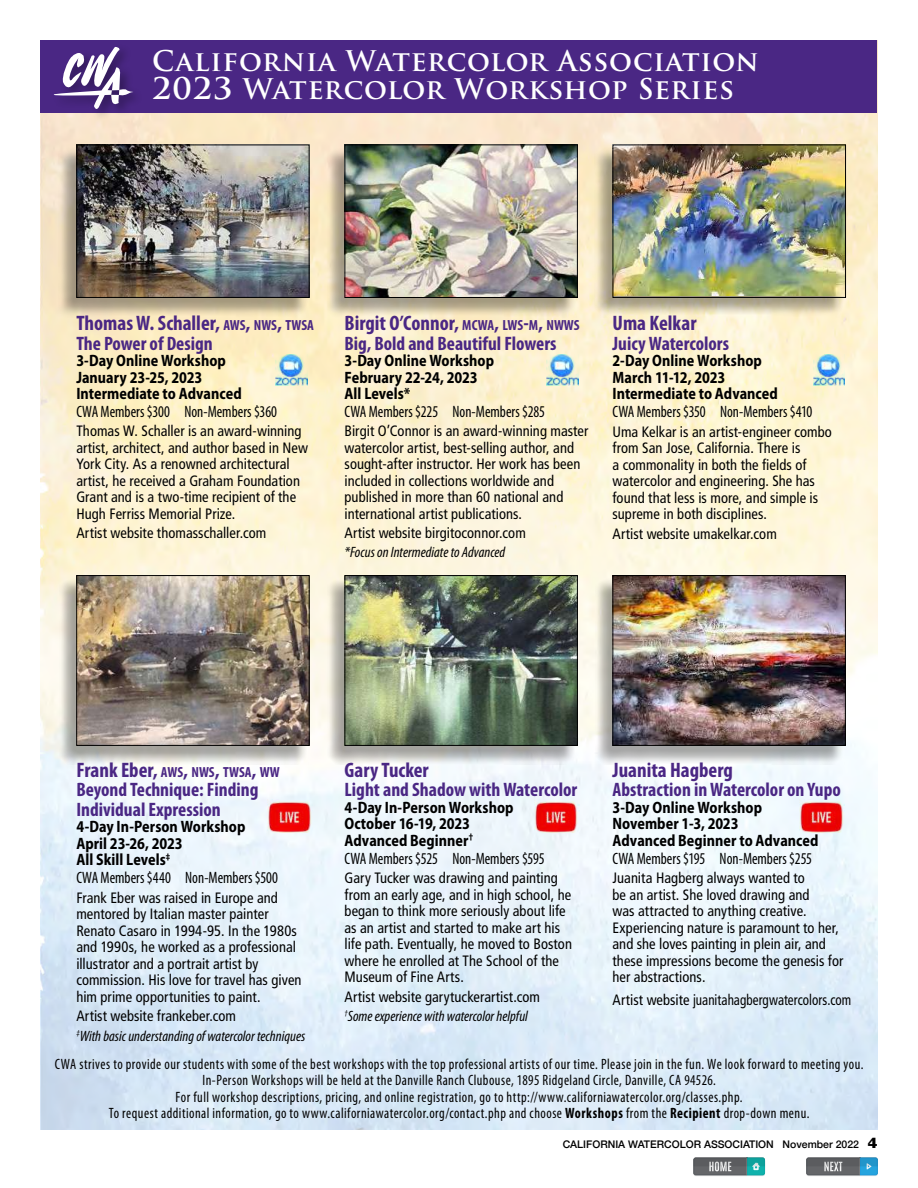
<style>
.page{position:relative;width:918px;height:1188px;background:#fff}
.page>*{position:absolute;margin:0;border:0;box-sizing:border-box;transform-origin:0 0}
.t1{font:700 27.75px/28.5px "Trajan Pro";letter-spacing:.025em;color:#fff}
.t2{font:700 condensed 21px "Myriad Pro";color:#4a2784}
.t3{font:700 condensed 19.5px/19.5px "Myriad Pro";color:#4a2784}
.t4{font:700 semi-condensed 16.5px/16.5px "Myriad Pro";color:#000;scale:.92 1}
.t5{font:condensed 16.5px "Myriad Pro";color:#000;scale:.92 1}
.t6{font:condensed 15px/16.5px "Frutiger";letter-spacing:.005em;color:#000}
.t7{font:condensed 15px/16.5px "Myriad Pro";letter-spacing:.035em;color:#000;text-align:center;scale:.94 1}
.t8{font:italic condensed 15px "Myriad Pro";color:#000}
.t9{font:700 condensed 14.7px "Myriad Pro";color:#4a2784}
.t10{font:500 10.5px "Helvetica Neue";color:#000}
.s1{font-size:33.9px}
.s2{font-size:14.7px}
.s3{font-style:inherit}
.s4{font-size:21px}
.s5{font-weight:700}
.s6{font-family:"Humanist 521 BT";font-weight:800;font-size:15px}
</style>
<div class="page">
<svg style="left:693px;top:1157px;width:72px;height:19px"></svg>
<svg style="left:806px;top:1157px;width:72px;height:19px"></svg>
<img style="left:40px;top:113px;width:838px;height:1017px">
<div style="left:40px;top:40px;width:838px;height:73px;background:#4a2784"></div>
<div style="left:52px;top:44px;width:93px;height:78px;background:#000;opacity:.35"></div>
<svg style="left:54px;top:47px;width:81px;height:65px"></svg>
<div style="left:58px;top:147px;width:250px;height:170px;background:#000;opacity:.35"></div>
<img style="left:78px;top:147px;width:230px;height:149px">
<div style="left:76px;top:145px;width:234px;height:153px;border:1px solid #000"></div>
<div style="left:327px;top:148px;width:250px;height:169px;background:#000;opacity:.35"></div>
<img style="left:347px;top:147px;width:229px;height:149px">
<div style="left:345px;top:145px;width:233px;height:153px;border:1px solid #000"></div>
<div style="left:59px;top:579px;width:249px;height:186px;background:#000;opacity:.35"></div>
<img style="left:78px;top:577px;width:230px;height:167px">
<div style="left:76px;top:575px;width:234px;height:171px;border:1px solid #000"></div>
<div style="left:327px;top:579px;width:250px;height:186px;background:#000;opacity:.35"></div>
<img style="left:347px;top:577px;width:229px;height:167px">
<div style="left:345px;top:575px;width:233px;height:171px;border:1px solid #000"></div>
<div style="left:595px;top:579px;width:250px;height:186px;background:#000;opacity:.35"></div>
<img style="left:615px;top:577px;width:229px;height:167px">
<div style="left:613px;top:575px;width:233px;height:171px;border:1px solid #000"></div>
<div style="left:594px;top:147px;width:251px;height:170px;background:#000;opacity:.35"></div>
<img style="left:615px;top:147px;width:229px;height:149px">
<div style="left:613px;top:145px;width:233px;height:153px;border:1px solid #000"></div>
<img style="left:275px;top:355px;width:32px;height:30px">
<img style="left:547px;top:355px;width:31px;height:30px">
<img style="left:813px;top:355px;width:32px;height:30px">
<img style="left:799px;top:799px;width:45px;height:33px">
<img style="left:534px;top:799px;width:45px;height:33px">
<img style="left:268px;top:799px;width:45px;height:33px">
<h1 class="t1" style="left:152px;top:47px;width:608px">California Watercolor Association<br><span class="s1">2023</span> Watercolor Workshop Series</h1>
<h2 class="t2" style="left:76px;top:310px;width:239px">Thomas W. Schaller, <span class="s2">AWS</span><span class="s3">,</span> <span class="s2">NWS</span><span class="s3">,</span> <span class="s2">TWSA</span></h2>
<h3 class="t3" style="left:76px;top:333px;width:138px">The Power of Design</h3>
<p class="t4" style="left:76px;top:353px;width:181px">3-Day Online Workshop<br>January 23-25, 2023<br>Intermediate to Advanced</p>
<p class="t5" style="left:76px;top:402px;width:220px">CWA Members $300 Non-Members $360</p>
<p class="t6" style="left:76px;top:423px;width:233px">Thomas W. Schaller is an award-winning artist, architect, and author based in New York City. As a renowned architectural artist, he received a Graham Foundation Grant and is a two-time recipient of the Hugh Ferriss Memorial Prize.</p>
<p class="t6" style="left:76px;top:525px;width:192px">Artist website thomasschaller.com</p>
<h2 class="t2" style="left:345px;top:310px;width:237px">Birgit O’Connor, <span class="s2">MCWA</span><span class="s3">,</span> <span class="s2">LWS</span><span class="s3">-</span><span class="s2">M</span><span class="s3">,</span> <span class="s2">NWWS</span></h2>
<h3 class="t3" style="left:345px;top:333px;width:213px">Big, Bold and Beautiful Flowers</h3>
<p class="t4" style="left:345px;top:353px;width:164px">3-Day Online Workshop<br>February 22-24, 2023<br>All Levels*</p>
<p class="t5" style="left:345px;top:402px;width:219px">CWA Members $225 Non-Members $285</p>
<p class="t6" style="left:345px;top:423px;width:245px">Birgit O’Connor is an award-winning master watercolor artist, best-selling author, and sought-after instructor. Her work has been included in collections worldwide and published in more than 60 national and international artist publications.</p>
<p class="t6" style="left:345px;top:525px;width:183px">Artist website birgitoconnor.com</p>
<p class="t8" style="left:345px;top:543px;width:162px">*Focus on Intermediate to Advanced</p>
<h2 class="t2" style="left:613px;top:310px;width:86px">Uma Kelkar</h2>
<h3 class="t3" style="left:613px;top:333px;width:118px">Juicy Watercolors</h3>
<p class="t4" style="left:613px;top:353px;width:181px">2-Day Online Workshop<br>March 11-12, 2023<br>Intermediate to Advanced</p>
<p class="t5" style="left:613px;top:402px;width:219px">CWA Members $350 Non-Members $410</p>
<p class="t6" style="left:613px;top:423px;width:221px">Uma Kelkar is an artist-engineer combo from San Jose, California. There is<br>a commonality in both the fields of watercolor and engineering. She has found that less is more, and simple is supreme in both disciplines.</p>
<p class="t6" style="left:613px;top:525px;width:166px">Artist website umakelkar.com</p>
<p class="t9" style="left:76px;top:763px;width:205px"><span class="s4">Frank Eber,</span> AWS<span class="s4">,</span> NWS<span class="s4">,</span> TWSA<span class="s4">,</span> WW</p>
<h3 class="t3" style="left:76px;top:780px;width:184px">Beyond Technique: Finding<br>Individual Expression</h3>
<p class="t4" style="left:76px;top:819px;width:185px">4-Day In-Person Workshop<br>April 23-26, 2023<br>All Skill Levels<sup>‡</sup></p>
<p class="t5" style="left:76px;top:868px;width:221px">CWA Members $440 Non-Members $500</p>
<p class="t6" style="left:76px;top:890px;width:227px">Frank Eber was raised in Europe and mentored by Italian master painter Renato Casaro in 1994-95. In the 1980s and 1990s, he worked as a professional illustrator and a portrait artist by commission. His love for travel has given him prime opportunities to paint.</p>
<p class="t6" style="left:76px;top:1008px;width:161px">Artist website frankeber.com</p>
<p class="t8" style="left:76px;top:1027px;width:230px"><sup>‡</sup>With basic understanding of watercolor techniques</p>
<h2 class="t2" style="left:345px;top:757px;width:86px">Gary Tucker</h2>
<h3 class="t3" style="left:345px;top:780px;width:234px">Light and Shadow with Watercolor</h3>
<p class="t4" style="left:345px;top:799px;width:185px">4-Day In-Person Workshop<br>October 16-19, 2023<br>Advanced Beginner<sup>†</sup></p>
<p class="t5" style="left:345px;top:849px;width:219px">CWA Members $525 Non-Members $595</p>
<p class="t6" style="left:345px;top:870px;width:229px">Gary Tucker was drawing and painting from an early age, and in high school, he began to think more seriously about life as an artist and started to make art his life path. Eventually, he moved to Boston where he enrolled at The School of the Museum of Fine Arts.</p>
<p class="t6" style="left:345px;top:988px;width:197px">Artist website garytuckerartist.com</p>
<p class="t8" style="left:345px;top:1007px;width:185px"><sup>†</sup>Some experience with watercolor helpful</p>
<h2 class="t2" style="left:613px;top:757px;width:122px">Juanita Hagberg</h2>
<h3 class="t3" style="left:613px;top:780px;width:230px">Abstraction in Watercolor on Yupo</h3>
<p class="t4" style="left:613px;top:799px;width:225px">3-Day Online Workshop<br>November 1-3, 2023<br>Advanced Beginner to Advanced</p>
<p class="t5" style="left:613px;top:849px;width:218px">CWA Members $195 Non-Members $255</p>
<p class="t6" style="left:613px;top:870px;width:232px">Juanita Hagberg always wanted to<br>be an artist. She loved drawing and<br>was attracted to anything creative.<br>Experiencing nature is paramount to her, and she loves painting in plein air, and these impressions become the genesis for her abstractions.</p>
<p class="t6" style="left:613px;top:991px;width:240px">Artist website juanitahagbergwatercolors.com</p>
<p class="t7" style="left:55px;top:1055px;width:862px">CWA strives to provide our students with some of the best workshops with the top professional artists of our time. Please join in the fun. We look forward to meeting you.<br>In-Person Workshops will be held at the Danville Ranch Clubouse, 1895 Ridgeland Circle, Danville, CA 94526.<br>For full workshop descriptions, pricing, and online registration, go to http://www.californiawatercolor.org/classes.php.<br>To request additional information, go to www.californiawatercolor.org/contact.php and choose <span class="s5">Workshops</span> from the <span class="s5">Recipient</span> drop-down menu.</p>
<p class="t10" style="left:563px;top:1135px;width:316px">CALIFORNIA WATERCOLOR ASSOCIATION November 2022 <span class="s6">4</span></p>
</div>
